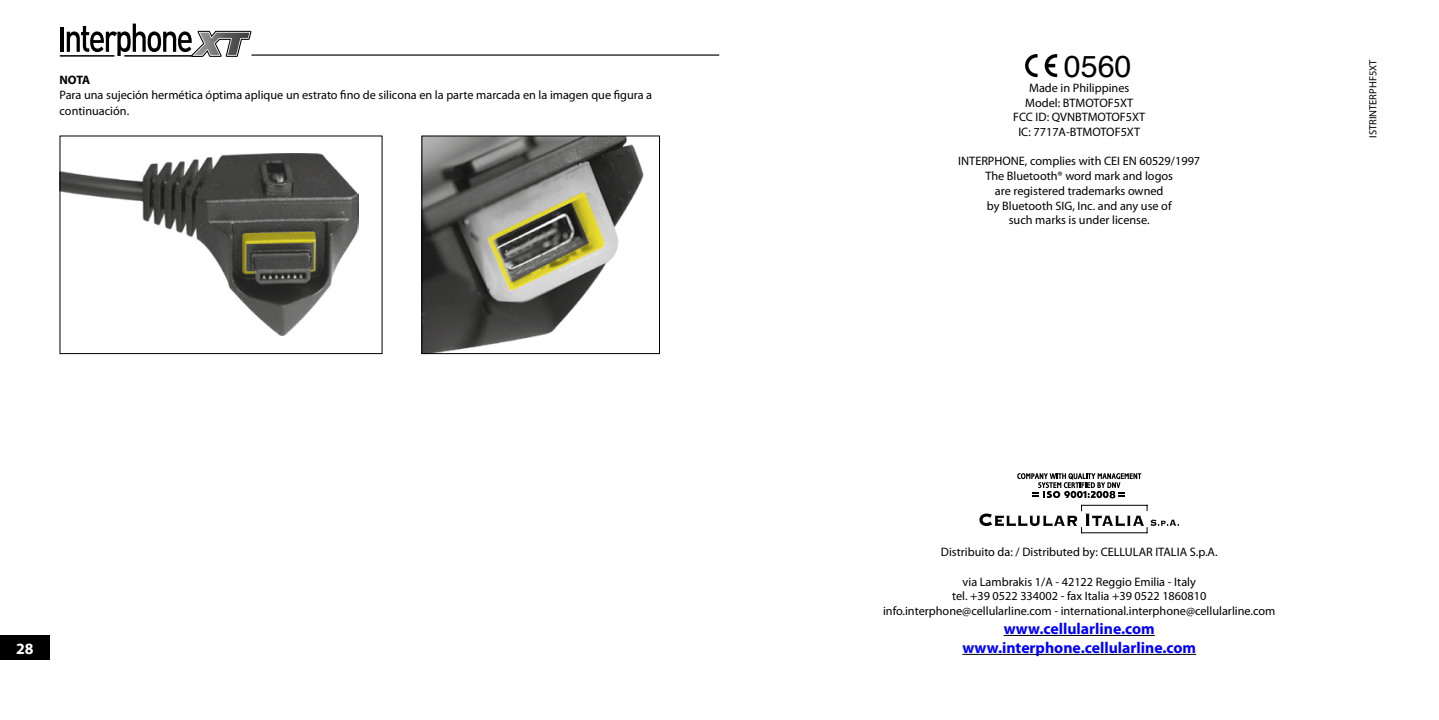
<style>
.page{position:relative;width:1439px;height:720px;background:#fff}
.page>*{position:absolute;margin:0;border:0;box-sizing:border-box;transform-origin:0 0}
.t1{font:30.28px "Helvetica";color:#000}
.t2{font:700 15.75px/18.9px "Myriad Pro";color:#00f;text-align:center}
.t3{font:700 15.75px "Myriad Pro";color:#fff}
.t4{font:12.25px/14.7px "Myriad Pro";color:#000;text-align:center}
.t5{font:700 12.25px "Myriad Pro";color:#000}
.t6{font:10.5px "Myriad Pro";color:#000}
</style>
<div class="page">
<hr style="left:252px;top:54px;width:467px;height:2px;background:#000">
<div style="left:0;top:635px;width:50px;height:25px;background:#000"></div>
<hr style="left:60px;top:55px;width:54px;height:2px;background:#000">
<svg style="left:61px;top:24px;width:190px;height:33px"></svg>
<img style="left:62px;top:154px;width:296px;height:182px">
<div style="left:60px;top:135px;width:322px;height:219px;border:1px solid #000"></div>
<svg style="left:242px;top:232px;width:74px;height:42px;background:#6a663e"></svg>
<img style="left:423px;top:137px;width:221px;height:215px">
<div style="left:421px;top:135px;width:239px;height:219px;border:1px solid #000"></div>
<svg style="left:486px;top:191px;width:120px;height:100px;background:#999779"></svg>
<svg style="left:1025px;top:54px;width:12px;height:23px"></svg>
<svg style="left:1044px;top:54px;width:13px;height:23px"></svg>
<svg style="left:979px;top:504px;width:200px;height:29px"></svg>
<hr style="left:1081px;top:504px;width:66px;height:1px;background:#000">
<hr style="left:1081px;top:532px;width:66px;height:1px;background:#000">
<svg style="left:1017px;top:473px;width:124px;height:25px"></svg>
<hr style="left:1003px;top:634px;width:151px;height:1px;background:#000">
<hr style="left:962px;top:653px;width:234px;height:1px;background:#000">
<p class="t5" style="left:60px;top:73px;width:32px">NOTA</p>
<p class="t4" style="left:60px;top:88px;width:594px;line-height:15.8px;text-align:left">Para una sujeción hermética óptima aplique un estrato fino de silicona en la parte marcada en la imagen que figura a continuación.</p>
<p class="t3" style="left:16px;top:639px;width:19px">28</p>
<h1 class="t1" style="left:1064px;top:45px;width:69px">0560</h1>
<p class="t4" style="left:1013px;top:81px;width:134px">Made in Philippines<br>Model: BTMOTOF5XT<br>FCC ID: QVNBTMOTOF5XT<br>IC: 7717A-BTMOTOF5XT</p>
<p class="t4" style="left:958px;top:154px;width:243px">INTERPHONE, complies with CEI EN 60529/1997<br>The Bluetooth® word mark and logos<br>are registered trademarks owned<br>by Bluetooth SIG, Inc. and any use of<br>such marks is under license.</p>
<p class="t6" style="left:1367px;top:138px;width:80px;rotate:-90deg">ISTRINTERPHF5XT</p>
<p class="t4" style="left:941px;top:544px;width:278px">Distribuito da: / Distributed by: CELLULAR ITALIA S.p.A.</p>
<p class="t4" style="left:883px;top:574px;width:394px">via Lambrakis 1/A - 42122 Reggio Emilia - Italy<br>tel. +39 0522 334002 - fax Italia +39 0522 1860810 info.interphone@cellularline.com - international.interphone@cellularline.com</p>
<p class="t2" style="left:962px;top:619px;width:235px">www.cellularline.com www.interphone.cellularline.com</p>
</div>
